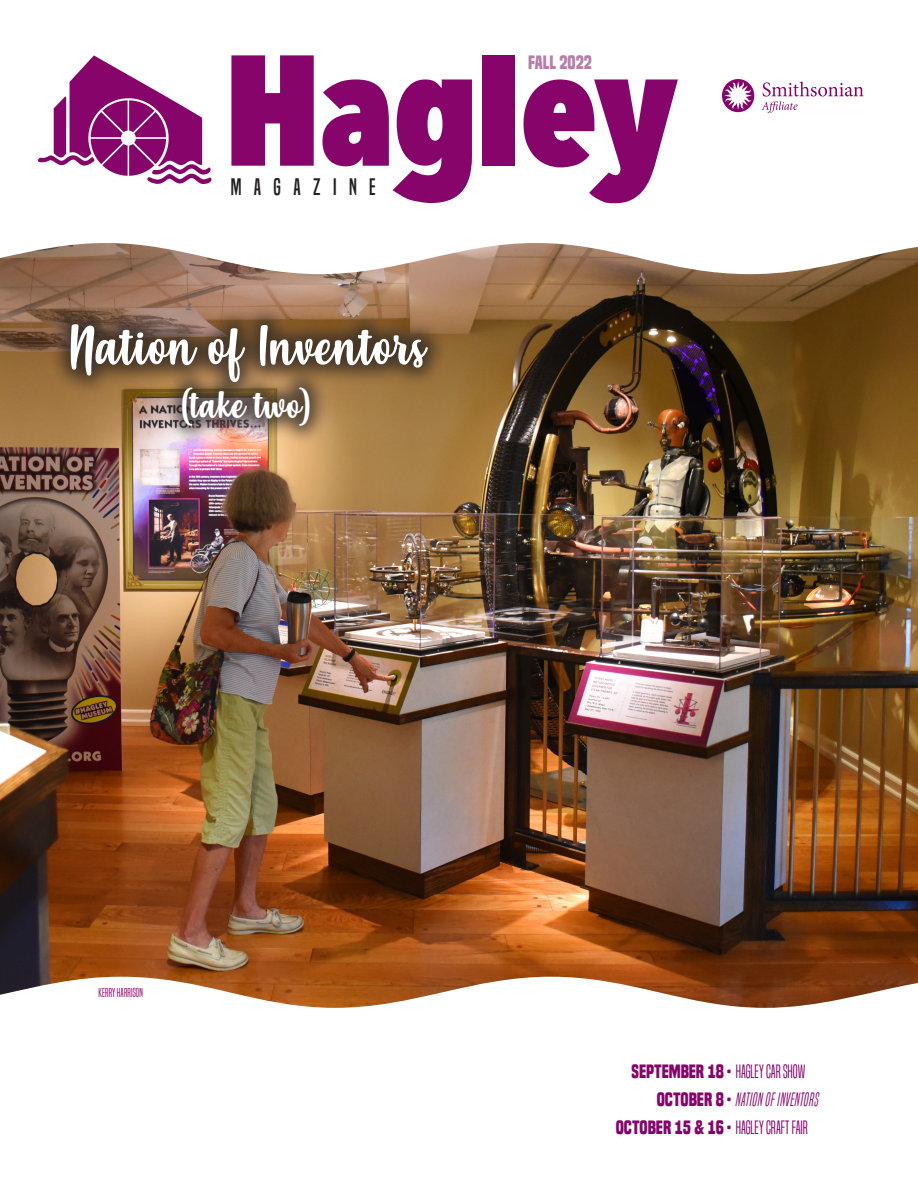
<style>
.page{position:relative;width:918px;height:1188px;background:#fff}
.page>*{position:absolute;margin:0;border:0;box-sizing:border-box;transform-origin:0 0}
.t1{font:54px "Misses";letter-spacing:.005em;color:#fff}
.t2{font:38.25px "Misses";letter-spacing:.01em;color:#fff}
.t3{font:22.35px "Built Titling Rg";letter-spacing:.555em;color:#231f20}
.t4{font:18px "Built Titling Lt";color:#87056a}
.t5{font:italic 18px "Built Titling Lt";letter-spacing:-.01em;color:#87056a}
.t6{font:700 18px "Built Titling Rg";color:#b67ea8}
.box_2{font:12px "Built Titling Lt";letter-spacing:.015em;color:#87056a}
.s1{font-family:"Built Titling Rg";font-weight:700}
.s2{font-family:"Built Titling Rg"}
.s3{font-family:"Built Titling Rg";font-weight:700;font-style:normal}
.s4{font-family:"Built Titling Rg";font-style:normal}
</style>
<div class="page">
<img style="left:0;top:243px;width:918px;height:765px">
<img style="left:37px;top:55px;width:175px;height:129px">
<img style="left:722px;top:79px;width:142px;height:34px">
<svg style="left:322px;top:79px;width:150px;height:124px"></svg>
<div style="left:482px;top:55px;width:33px;height:111px;background:#87056a"></div>
<svg style="left:524px;top:79px;width:154px;height:124px"></svg>
<svg style="left:231px;top:55px;width:83px;height:111px;background:#98297f"></svg>
<div style="left:49px;top:303px;width:400px;height:144px;background:#231f20;opacity:.7"></div>
<p class="t3" style="left:231px;top:174px;width:147px">MAGAZINE</p>
<p class="t1" style="left:67px;top:310px;width:360px">Nation of Inventors</p>
<p class="t2" style="left:181px;top:379px;width:133px">(take two)</p>
<p class="t6" style="left:528px;top:51px;width:65px">FALL 2022</p>
<p class="box_2" style="left:99px;top:986px;width:46px">KERRY HARRISON</p>
<p class="t4" style="left:632px;top:1061px;width:175px"><span class="s1">SEPTEMBER 18</span> <span class="s2">•</span> HAGLEY CAR SHOW</p>
<p class="t5" style="left:657px;top:1089px;width:164px"><span class="s3">OCTOBER 8</span> <span class="s4">•</span> NATION OF INVENTORS</p>
<p class="t4" style="left:616px;top:1117px;width:193px"><span class="s1">OCTOBER 15 &amp; 16</span> <span class="s2">•</span> HAGLEY CRAFT FAIR</p>
</div>
